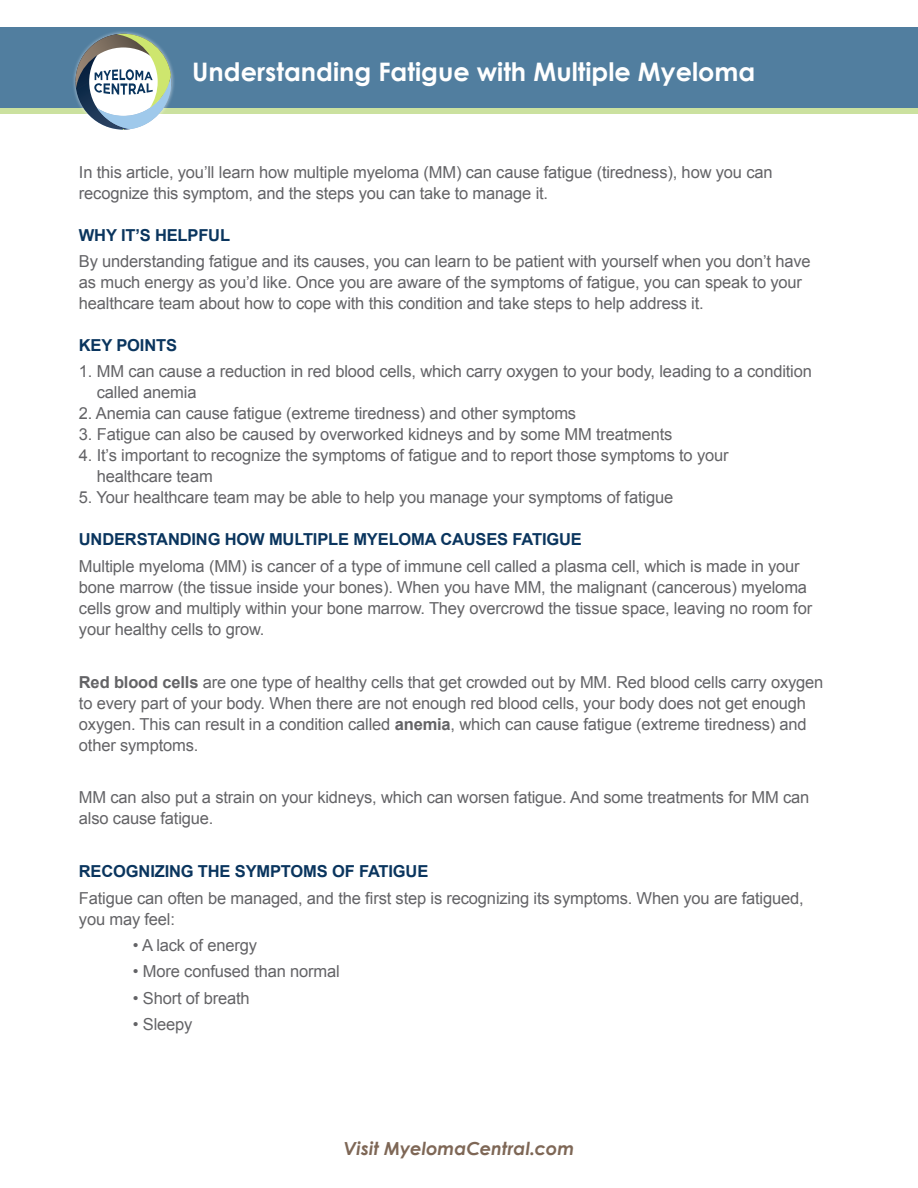
<style>
.page{position:relative;width:918px;height:1188px;background:#fff}
.page>*{position:absolute;margin:0;border:0;box-sizing:border-box;transform-origin:0 0}
.t1{font:700 25.5px "Century Gothic";color:#fff}
.t2{font:italic 700 18px "Century Gothic";letter-spacing:.005em;color:#7e6756}
.t3{font:16.5px/21px "Arial";letter-spacing:-.01em;color:#636366}
.t4{font:700 16.5px "Arial";letter-spacing:-.01em;color:#0a355e}
.s1{font-weight:700}
</style>
<div class="page">
<div style="left:0;top:27px;width:918px;height:81px;background:#517e9f"></div>
<div style="left:0;top:108px;width:918px;height:5px;background:#cbe19f"></div>
<div style="left:72px;top:30px;width:103px;height:103px;background:#fff;opacity:.48"></div>
<svg style="left:76px;top:34px;width:95px;height:96px"></svg>
<p class="t1" style="left:192px;top:55px;width:565px">Understanding Fatigue with Multiple Myeloma</p>
<p class="t3" style="left:79px;top:161px;width:695px">In this article, you’ll learn how multiple myeloma (MM) can cause fatigue (tiredness), how you can recognize this symptom, and the steps you can take to manage it.</p>
<p class="t4" style="left:79px;top:224px;width:153px">WHY IT’S HELPFUL</p>
<p class="t3" style="left:79px;top:251px;width:733px">By understanding fatigue and its causes, you can learn to be patient with yourself when you don’t have as much energy as you’d like. Once you are aware of the symptoms of fatigue, you can speak to your healthcare team about how to cope with this condition and take steps to help address it.</p>
<p class="t4" style="left:79px;top:334px;width:100px">KEY POINTS</p>
<p class="t3" style="left:97px;top:361px;width:717px;text-indent:-18px">1. MM can cause a reduction in red blood cells, which carry oxygen to your body, leading to a condition called anemia</p>
<p class="t3" style="left:79px;top:403px;width:499px">2. Anemia can cause fatigue (extreme tiredness) and other symptoms</p>
<p class="t3" style="left:79px;top:424px;width:595px">3. Fatigue can also be caused by overworked kidneys and by some MM treatments</p>
<p class="t3" style="left:97px;top:445px;width:633px;text-indent:-18px">4. It’s important to recognize the symptoms of fatigue and to report those symptoms to your healthcare team</p>
<p class="t3" style="left:79px;top:487px;width:596px">5. Your healthcare team may be able to help you manage your symptoms of fatigue</p>
<p class="t4" style="left:79px;top:529px;width:504px">UNDERSTANDING HOW MULTIPLE MYELOMA CAUSES FATIGUE</p>
<p class="t3" style="left:79px;top:556px;width:735px">Multiple myeloma (MM) is cancer of a type of immune cell called a plasma cell, which is made in your bone marrow (the tissue inside your bones). When you have MM, the malignant (cancerous) myeloma cells grow and multiply within your bone marrow. They overcrowd the tissue space, leaving no room for your healthy cells to grow.</p>
<p class="t3" style="left:79px;top:671px;width:746px"><span class="s1">Red blood cells</span> are one type of healthy cells that get crowded out by MM. Red blood cells carry oxygen to every part of your body. When there are not enough red blood cells, your body does not get enough oxygen. This can result in a condition called <span class="s1">anemia</span>, which can cause fatigue (extreme tiredness) and other symptoms.</p>
<p class="t3" style="left:79px;top:787px;width:732px">MM can also put a strain on your kidneys, which can worsen fatigue. And some treatments for MM can also cause fatigue.</p>
<p class="t4" style="left:79px;top:860px;width:351px">RECOGNIZING THE SYMPTOMS OF FATIGUE</p>
<p class="t3" style="left:79px;top:887px;width:726px">Fatigue can often be managed, and the first step is recognizing its symptoms. When you are fatigued, you may feel:</p>
<p class="t3" style="left:133px;top:935px;width:126px">• A lack of energy</p>
<p class="t3" style="left:133px;top:961px;width:208px">• More confused than normal</p>
<p class="t3" style="left:133px;top:988px;width:118px">• Short of breath</p>
<p class="t3" style="left:133px;top:1014px;width:61px">• Sleepy</p>
<p class="t2" style="left:344px;top:1137px;width:232px">Visit MyelomaCentral.com</p>
</div>
